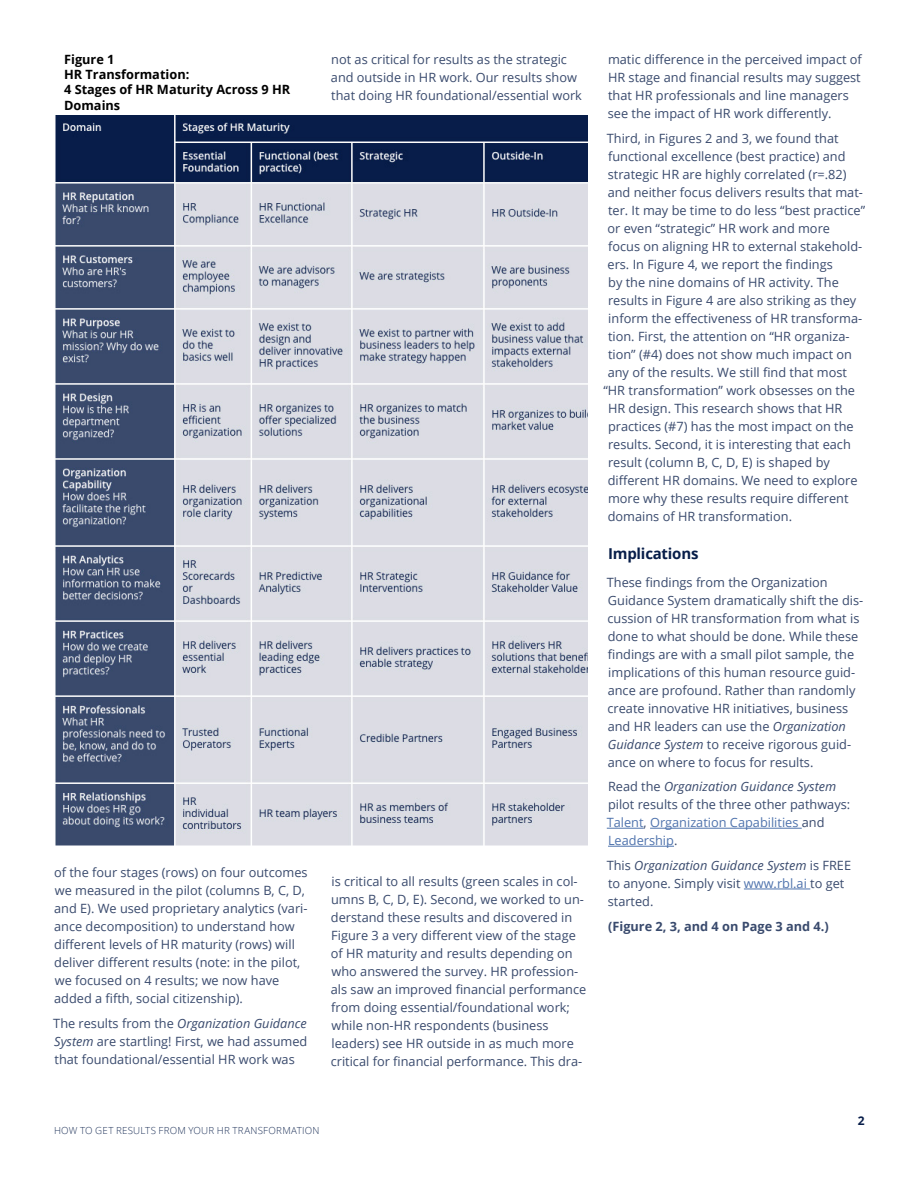
<style>
.page{position:relative;width:918px;height:1188px;background:#fff}
.page>*{position:absolute;margin:0;border:0;box-sizing:border-box;transform-origin:0 0}
.t1{font:700 15px "Open Sans";letter-spacing:-.015em;color:#071d49}
.t2{font:12.75px/18px "Open Sans";color:#394a6d}
.t3{font:700 12.75px/15.3px "Open Sans";color:#000}
.t4{font:700 12.75px "Open Sans";color:#394a6d}
.t5{font:700 12px "Open Sans";color:#071d49}
.t6{font:300 9.75px "Open Sans";letter-spacing:.025em;color:#20345b}
.s1{font-style:italic}
.s2{color:#4f73ad}
</style>
<div class="page">
<hr style="left:607px;top:828px;width:37px;height:1px;background:#4f73ad">
<hr style="left:650px;top:828px;width:152px;height:1px;background:#4f73ad">
<hr style="left:608px;top:846px;width:66px;height:1px;background:#4f73ad">
<hr style="left:744px;top:889px;width:66px;height:1px;background:#4f73ad">
<img style="left:55px;top:115px;width:532px;height:731px">
<p class="t3" style="left:64px;top:51px;width:228px">Figure 1<br>HR Transformation:<br>4 Stages of HR Maturity Across 9 HR<br>Domains</p>
<p class="t2" style="left:54px;top:863px;width:255px">of the four stages (rows) on four outcomes we measured in the pilot (columns B, C, D, and E). We used proprietary analytics (vari&shy;ance decomposition) to understand how different levels of HR maturity (rows) will deliver different results (note: in the pilot, we focused on 4 results; we now have added a fifth, social citizenship).</p>
<p class="t2" style="left:53px;top:1014px;width:256px;text-align:justify">The results from the <span class="s1">Organization Guidance System</span> are startling! First, we had assumed that foundational/essential HR work was</p>
<p class="t2" style="left:331px;top:50px;width:253px">not as critical for results as the strategic and outside in HR work. Our results show that doing HR foundational/essential work</p>
<p class="t2" style="left:331px;top:872px;width:257px">is critical to all results (green scales in col&shy;umns B, C, D, E). Second, we worked to un&shy;derstand these results and discovered in Figure 3 a very different view of the stage of HR maturity and results depending on who answered the survey. HR profession&shy;als saw an improved financial performance from doing essential/foundational work; while non-HR respondents (business leaders) see HR outside in as much more critical for financial performance. This dra-</p>
<p class="t2" style="left:608px;top:50px;width:256px">matic difference in the perceived impact of HR stage and financial results may suggest that HR professionals and line managers see the impact of HR work differently.</p>
<p class="t2" style="left:607px;top:129px;width:233px">Third, in Figures 2 and 3, we found that</p>
<p class="t2" style="left:608px;top:147px;width:239px">functional excellence (best practice) and</p>
<p class="t2" style="left:608px;top:165px;width:240px">strategic HR are highly correlated (r=.82)</p>
<p class="t2" style="left:608px;top:183px;width:257px">and neither focus delivers results that mat-</p>
<p class="t2" style="left:608px;top:201px;width:259px">ter. It may be time to do less “best practice”</p>
<p class="t2" style="left:608px;top:219px;width:224px">or even “strategic” HR work and more</p>
<p class="t2" style="left:608px;top:237px;width:256px">focus on aligning HR to external stakehold-</p>
<p class="t2" style="left:608px;top:255px;width:227px">ers. In Figure 4, we report the findings</p>
<p class="t2" style="left:608px;top:273px;width:232px">by the nine domains of HR activity. The</p>
<p class="t2" style="left:608px;top:291px;width:250px">results in Figure 4 are also striking as they</p>
<p class="t2" style="left:608px;top:309px;width:255px">inform the effectiveness of HR transforma-</p>
<p class="t2" style="left:608px;top:327px;width:243px">tion. First, the attention on “HR organiza-</p>
<p class="t2" style="left:608px;top:345px;width:245px">tion” (#4) does not show much impact on</p>
<p class="t2" style="left:608px;top:363px;width:241px">any of the results. We still find that most</p>
<p class="t2" style="left:603px;top:381px;width:253px">“HR transformation” work obsesses on the</p>
<p class="t2" style="left:608px;top:399px;width:236px">HR design. This research shows that HR</p>
<p class="t2" style="left:608px;top:417px;width:247px">practices (#7) has the most impact on the</p>
<p class="t2" style="left:608px;top:435px;width:244px">results. Second, it is interesting that each</p>
<p class="t2" style="left:608px;top:453px;width:223px">result (column B, C, D, E) is shaped by</p>
<p class="t2" style="left:608px;top:471px;width:251px">different HR domains. We need to explore</p>
<p class="t2" style="left:608px;top:489px;width:242px">more why these results require different</p>
<p class="t2" style="left:608px;top:507px;width:186px">domains of HR transformation.</p>
<p class="t1" style="left:608px;top:543px;width:92px">Implications</p>
<p class="t2" style="left:607px;top:573px;width:258px">These findings from the Organization Guidance System dramatically shift the dis&shy;cussion of HR transformation from what is done to what should be done. While these findings are with a small pilot sample, the implications of this human resource guid&shy;ance are profound. Rather than randomly create innovative HR initiatives, business and HR leaders can use the <span class="s1">Organization Guidance System</span> to receive rigorous guid&shy;ance on where to focus for results.</p>
<p class="t2" style="left:607px;top:777px;width:245px">Read the <span class="s1">Organization Guidance System </span>pilot results of the three other pathways:<br><span class="s2">Talent</span>, <span class="s2">Organization Capabilities</span> and <span class="s2">Leadership</span>.</p>
<p class="t2" style="left:607px;top:856px;width:246px">This <span class="s1">Organization Guidance System</span> is FREE to anyone. Simply visit <span class="s2">www.rbl.ai</span> to get started.</p>
<p class="t4" style="left:608px;top:917px;width:222px">(Figure 2, 3, and 4 on Page 3 and 4.)</p>
<p class="t6" style="left:54px;top:1123px;width:267px">HOW TO GET RESULTS FROM YOUR HR TRANSFORMATION</p>
<p class="t5" style="left:858px;top:1112px;width:8px">2</p>
</div>
